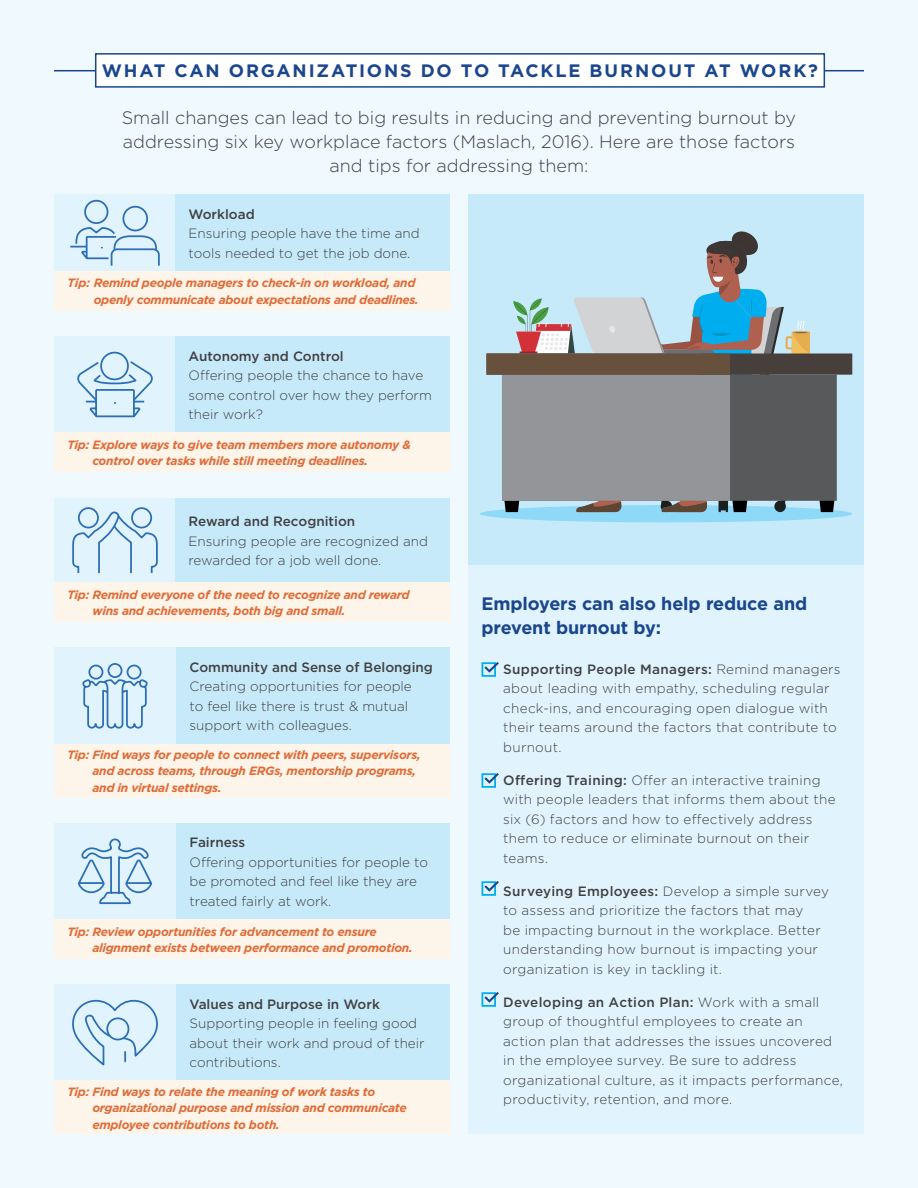
<style>
.page{position:relative;width:918px;height:1188px;background:#eff9fe}
.page>*{position:absolute;margin:0;border:0;box-sizing:border-box;transform-origin:0 0}
.Basic_Body{font:300 18px/24px "Gotham";color:#414042;text-align:center}
.Basic_Body-2{font:700 18px/24px "Gotham";letter-spacing:-.005em;color:#1a468d}
.Section_Titles{font:700 18px "Gotham";letter-spacing:.1em;color:#1a468d}
.A_s_Body_Text{font:300 13.5px/19.5px "Gotham";letter-spacing:.02em;color:#414042}
.Basic_Body-3{font:300 13.5px/19.5px "Gotham";color:#414042}
.Basic_Body-4{font:italic 700 12px/16.5px "Gotham";letter-spacing:-.02em;color:#e26a36}
.s1{font-weight:500}
</style>
<div class="page">
<hr style="left:54px;top:70px;width:810px;height:1px;background:#1a468d">
<div style="left:96px;top:54px;width:728px;height:33px;background:#fff"></div>
<div style="left:95px;top:53px;width:730px;height:35px;border:2px solid #1a468d"></div>
<div style="left:468px;top:194px;width:396px;height:372px;background:#c7eafb"></div>
<div style="left:468px;top:566px;width:396px;height:568px;background:#e1f4fd"></div>
<div style="left:482px;top:662px;width:14px;height:15px;border:2px solid #00aeef"></div>
<svg style="left:484px;top:662px;width:15px;height:11px"></svg>
<div style="left:482px;top:773px;width:14px;height:15px;border:2px solid #00aeef"></div>
<svg style="left:484px;top:773px;width:15px;height:11px"></svg>
<div style="left:482px;top:881px;width:14px;height:15px;border:2px solid #00aeef"></div>
<svg style="left:484px;top:881px;width:15px;height:11px"></svg>
<div style="left:482px;top:992px;width:14px;height:15px;border:2px solid #00aeef"></div>
<svg style="left:484px;top:992px;width:15px;height:11px"></svg>
<div style="left:480px;top:505px;width:372px;height:17px;background:#8ed8f8;border-radius:50%"></div>
<div style="left:486px;top:354px;width:366px;height:21px;background:#473f3c"></div>
<svg style="left:486px;top:231px;width:351px;height:281px"></svg>
<div style="left:54px;top:194px;width:122px;height:77px;background:#e1f4fd"></div>
<div style="left:175px;top:194px;width:275px;height:77px;background:#c7eafb"></div>
<svg style="left:70px;top:199px;width:90px;height:67px"></svg>
<div style="left:54px;top:271px;width:396px;height:39px;background:#fdf5e9"></div>
<div style="left:54px;top:336px;width:122px;height:97px;background:#e1f4fd"></div>
<div style="left:175px;top:336px;width:275px;height:97px;background:#c7eafb"></div>
<svg style="left:77px;top:351px;width:76px;height:67px"></svg>
<div style="left:54px;top:433px;width:396px;height:39px;background:#fdf5e9"></div>
<div style="left:54px;top:498px;width:122px;height:84px;background:#e1f4fd"></div>
<div style="left:175px;top:498px;width:275px;height:84px;background:#c7eafb"></div>
<div style="left:131px;top:507px;width:21px;height:21px;border:2px solid #2d6fb7;border-radius:50%"></div>
<svg style="left:72px;top:510px;width:86px;height:64px"></svg>
<div style="left:78px;top:507px;width:21px;height:21px;border:2px solid #2d6fb7;border-radius:50%"></div>
<div style="left:54px;top:582px;width:396px;height:40px;background:#fdf5e9"></div>
<div style="left:54px;top:823px;width:122px;height:96px;background:#e1f4fd"></div>
<div style="left:176px;top:823px;width:274px;height:96px;background:#c7eafb"></div>
<svg style="left:78px;top:838px;width:74px;height:67px"></svg>
<div style="left:54px;top:919px;width:396px;height:40px;background:#fdf5e9"></div>
<div style="left:54px;top:648px;width:122px;height:96px;background:#e1f4fd"></div>
<div style="left:176px;top:648px;width:274px;height:96px;background:#c7eafb"></div>
<svg style="left:82px;top:663px;width:66px;height:66px"></svg>
<div style="left:54px;top:744px;width:396px;height:53px;background:#fdf5e9"></div>
<div style="left:54px;top:985px;width:122px;height:96px;background:#e1f4fd"></div>
<div style="left:176px;top:985px;width:274px;height:96px;background:#c7eafb"></div>
<svg style="left:72px;top:999px;width:86px;height:67px"></svg>
<div style="left:54px;top:1081px;width:396px;height:53px;background:#fdf5e9"></div>
<p class="Section_Titles" style="left:102px;top:59px;width:718px">WHAT CAN ORGANIZATIONS DO TO TACKLE BURNOUT AT WORK?</p>
<p class="Basic_Body" style="left:122px;top:105px;width:676px">Small changes can lead to big results in reducing and preventing burnout by addressing six key workplace factors (Maslach, 2016). Here are those factors and tips for addressing them:</p>
<p class="Basic_Body-3" style="left:189px;top:204px;width:233px"><span class="s1">Workload<br></span>Ensuring people have the time and tools needed to get the job done.</p>
<p class="Basic_Body-4" style="left:68px;top:275px;width:353px;text-align:right">Tip: Remind people managers to check-in on workload, and openly communicate about expectations and deadlines.</p>
<p class="Basic_Body-3" style="left:189px;top:346px;width:245px"><span class="s1">Autonomy and Control<br></span>Offering people the chance to have some control over how they perform their work?</p>
<p class="Basic_Body-4" style="left:92px;top:436px;width:320px;text-indent:-25px">Tip: Explore ways to give team members more autonomy &amp; control over tasks while still meeting deadlines.</p>
<p class="Basic_Body-3" style="left:189px;top:511px;width:241px"><span class="s1">Reward and Recognition<br></span>Ensuring people are recognized and rewarded for a job well done.</p>
<p class="Basic_Body-4" style="left:92px;top:586px;width:319px;text-indent:-25px">Tip: Remind everyone of the need to recognize and reward wins and achievements, both big and small.</p>
<p class="Basic_Body-3" style="left:190px;top:657px;width:245px"><span class="s1">Community and Sense of Belonging<br></span>Creating opportunities for people<br>to feel like there is trust &amp; mutual support with colleagues.</p>
<p class="Basic_Body-4" style="left:92px;top:746px;width:330px;text-indent:-25px">Tip: Find ways for people to connect with peers, supervisors, and across teams, through ERGs, mentorship programs, and in virtual settings.</p>
<p class="Basic_Body-3" style="left:190px;top:832px;width:240px"><span class="s1">Fairness<br></span>Offering opportunities for people to be promoted and feel like they are treated fairly at work.</p>
<p class="Basic_Body-4" style="left:92px;top:923px;width:322px;text-indent:-25px">Tip: Review opportunities for advancement to ensure alignment exists between performance and promotion.</p>
<p class="Basic_Body-3" style="left:190px;top:994px;width:237px"><span class="s1">Values and Purpose in Work<br></span>Supporting people in feeling good about their work and proud of their contributions.</p>
<p class="Basic_Body-4" style="left:92px;top:1083px;width:316px;text-indent:-25px">Tip: Find ways to relate the meaning of work tasks to organizational purpose and mission and communicate employee contributions to both.</p>
<p class="Basic_Body-2" style="left:482px;top:592px;width:327px">Employers can also help reduce and prevent burnout by:</p>
<p class="A_s_Body_Text" style="left:503px;top:659px;width:339px"><span class="s1">Supporting People Managers:</span> Remind managers about leading with empathy, scheduling regular check-ins, and encouraging open dialogue with their teams around the factors that contribute to burnout.</p>
<p class="A_s_Body_Text" style="left:503px;top:770px;width:334px"><span class="s1">Offering Training:</span> Offer an interactive training with people leaders that informs them about the six (6) factors and how to effectively address them to reduce or eliminate burnout on their teams.</p>
<p class="A_s_Body_Text" style="left:503px;top:881px;width:327px"><span class="s1">Surveying Employees:</span> Develop a simple survey to assess and prioritize the factors that may<br>be impacting burnout in the workplace. Better understanding how burnout is impacting your organization is key in tackling it.</p>
<p class="A_s_Body_Text" style="left:503px;top:992px;width:341px"><span class="s1">Developing an Action Plan:</span> Work with a small group of thoughtful employees to create an action plan that addresses the issues uncovered in the employee survey. Be sure to address organizational culture, as it impacts performance, productivity, retention, and more.</p>
</div>
